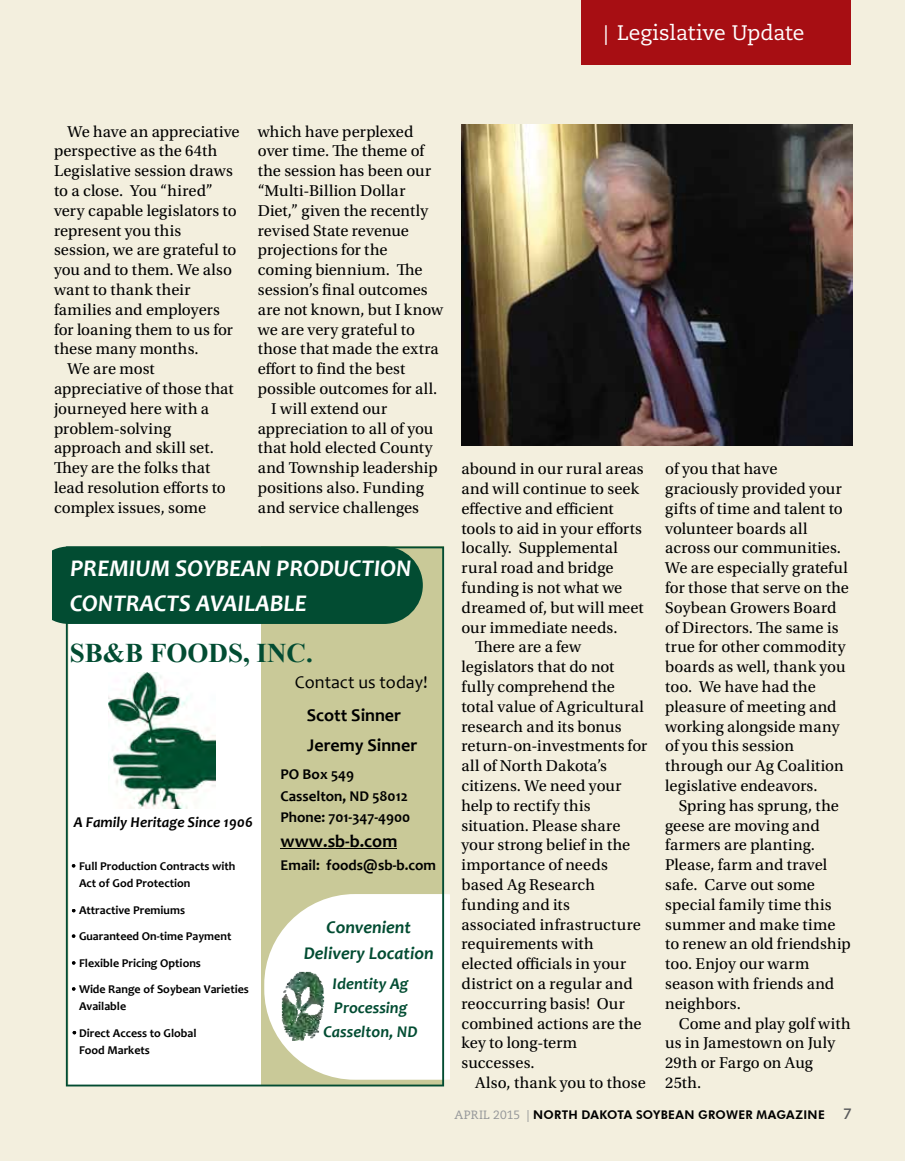
<style>
.page{position:relative;width:905px;height:1161px;background:#fff}
.page>*{position:absolute;margin:0;border:0;box-sizing:border-box;transform-origin:0 0}
.t1{font:700 27px "Times New Roman";color:#024c32}
.t2{font:italic 700 24px/34.8px "Candara";color:#fff}
.t3{font:21px "Caecilia LT Std";letter-spacing:-.01em;color:#fff}
.t4{font:700 18px/30.3px "Candara";color:#000}
.t5{font:italic 700 18px/26.2px "Candara";color:#024c32;text-align:center}
.t6{font:18px "Candara";color:#000}
.t7{font:16.5px/19.8px "Utopia Std";letter-spacing:.005em;color:#000}
.t8{font:16.5px "Utopia Std";letter-spacing:.025em;color:#000}
.t9{font:italic 700 16.5px/24px "Candara";color:#024c32;text-align:center}
.t10{font:700 15px/21.8px "Candara";color:#000}
.t11{font:italic 700 15px "Candara";color:#000}
.t12{font:700 12px/17.4px "Candara";color:#000}
.t13{font:800 12px "Futura BT";letter-spacing:.025em;color:#000}
.s1{font-family:"Utopia Std"}
.s2{font-family:"Caecilia LT Std";font-weight:400;color:#939598}
.s3{font-family:"Caecilia LT Std";font-weight:700;font-size:15px;color:#58595b}
</style>
<div class="page">
<div style="left:0;top:0;width:904px;height:1161px;background:#f3efde"></div>
<div style="left:581px;top:0;width:270px;height:64px;background:#a70e13"></div>
<svg style="left:52px;top:546px;width:14px;height:78px"></svg>
<svg style="left:444px;top:894px;width:5px;height:186px"></svg>
<svg style="left:66px;top:546px;width:378px;height:540px;background:#c5d1be"></svg>
<img style="left:108px;top:672px;width:108px;height:136px">
<img style="left:461px;top:124px;width:391px;height:322px">
<p class="t3" style="left:603px;top:20px;width:202px"><span class="s1">|</span> Legislative Update</p>
<p class="t7" style="left:68px;top:122px;width:174px">We have an appreciative</p>
<p class="t7" style="left:54px;top:141px;width:165px">perspective as the 64th</p>
<p class="t7" style="left:54px;top:161px;width:180px">Legislative session draws</p>
<p class="t7" style="left:54px;top:181px;width:160px">to a close. You “hired”</p>
<p class="t7" style="left:54px;top:201px;width:184px">very capable legislators to</p>
<p class="t7" style="left:54px;top:221px;width:129px">represent you this</p>
<p class="t7" style="left:54px;top:240px;width:184px">session, we are grateful to</p>
<p class="t7" style="left:54px;top:260px;width:179px">you and to them. We also</p>
<p class="t8" style="left:54px;top:281px;width:138px">want to thank their</p>
<p class="t7" style="left:54px;top:300px;width:167px">families and employers</p>
<p class="t7" style="left:54px;top:320px;width:180px">for loaning them to us for</p>
<p class="t7" style="left:54px;top:339px;width:146px">these many months.</p>
<p class="t7" style="left:68px;top:359px;width:89px">We are most</p>
<p class="t7" style="left:54px;top:379px;width:181px">appreciative of those that</p>
<p class="t7" style="left:54px;top:399px;width:157px">journeyed here with a</p>
<p class="t7" style="left:54px;top:419px;width:119px">problem-solving</p>
<p class="t7" style="left:54px;top:438px;width:161px">approach and skill set.</p>
<p class="t7" style="left:54px;top:458px;width:158px">They are the folks that</p>
<p class="t7" style="left:54px;top:478px;width:173px">lead resolution efforts to</p>
<p class="t7" style="left:54px;top:498px;width:154px">complex issues, some</p>
<p class="t7" style="left:258px;top:122px;width:157px">which have perplexed</p>
<p class="t7" style="left:258px;top:141px;width:168px">over time. The theme of</p>
<p class="t7" style="left:258px;top:161px;width:175px">the session has been our</p>
<p class="t7" style="left:258px;top:181px;width:149px">“Multi-Billion Dollar</p>
<p class="t7" style="left:258px;top:201px;width:172px">Diet,” given the recently</p>
<p class="t7" style="left:258px;top:221px;width:153px">revised State revenue</p>
<p class="t7" style="left:258px;top:240px;width:131px">projections for the</p>
<p class="t7" style="left:258px;top:260px;width:166px">coming biennium. The</p>
<p class="t7" style="left:258px;top:280px;width:171px">session’s final outcomes</p>
<p class="t7" style="left:258px;top:300px;width:187px">are not known, but I know</p>
<p class="t7" style="left:258px;top:320px;width:159px">we are very grateful to</p>
<p class="t7" style="left:258px;top:339px;width:182px">those that made the extra</p>
<p class="t7" style="left:258px;top:359px;width:149px">effort to find the best</p>
<p class="t7" style="left:258px;top:379px;width:181px">possible outcomes for all.</p>
<p class="t7" style="left:271px;top:399px;width:117px">I will extend our</p>
<p class="t7" style="left:258px;top:419px;width:177px">appreciation to all of you</p>
<p class="t7" style="left:258px;top:438px;width:176px">that hold elected County</p>
<p class="t7" style="left:258px;top:458px;width:181px">and Township leadership</p>
<p class="t7" style="left:258px;top:478px;width:168px">positions also. Funding</p>
<p class="t7" style="left:258px;top:498px;width:163px">and service challenges</p>
<h2 class="t2" style="left:70px;top:551px;width:343px">PREMIUM SOYBEAN PRODUCTION<br>CONTRACTS AVAILABLE</h2>
<h1 class="t1" style="left:70px;top:635px;width:245px">SB&amp;B FOODS, INC.</h1>
<p class="t11" style="left:74px;top:813px;width:181px">A Family Heritage Since 1906</p>
<p class="t12" style="left:79px;top:857px;width:158px">Full Production Contracts with<br>Act of God Protection</p>
<p class="t12" style="left:79px;top:901px;width:108px">Attractive Premiums</p>
<p class="t12" style="left:79px;top:927px;width:154px">Guaranteed On‐time Payment</p>
<p class="t12" style="left:79px;top:949px;width:171px;line-height:26.4px">Flexible Pricing Options<br>Wide Range of Soybean Varieties</p>
<p class="t12" style="left:79px;top:998px;width:49px">Available</p>
<p class="t12" style="left:79px;top:1024px;width:119px">Direct Access to Global<br>Food Markets</p>
<p class="t6" style="left:295px;top:670px;width:134px">Contact us today!</p>
<p class="t4" style="left:307px;top:699px;width:112px">Scott Sinner<br>Jeremy Sinner</p>
<p class="t10" style="left:280px;top:763px;width:131px">PO Box 549<br>Casselton, ND 58012<br>Phone: 701‐347‐4900</p>
<p class="t4" style="left:280px;top:826px;width:118px">www.sb‐b.com</p>
<p class="t10" style="left:280px;top:854px;width:157px">Email: foods@sb‐b.com</p>
<p class="t5" style="left:304px;top:913px;width:131px">Convenient<br>Delivery Location</p>
<p class="t9" style="left:323px;top:971px;width:96px">Identity Ag<br>Processing<br>Casselton, ND</p>
<p class="t7" style="left:461px;top:459px;width:184px">abound in our rural areas</p>
<p class="t7" style="left:461px;top:479px;width:179px">and will continue to seek</p>
<p class="t7" style="left:461px;top:499px;width:154px">effective and efficient</p>
<p class="t7" style="left:461px;top:519px;width:182px">tools to aid in your efforts</p>
<p class="t7" style="left:461px;top:538px;width:158px">locally. Supplemental</p>
<p class="t7" style="left:461px;top:558px;width:153px">rural road and bridge</p>
<p class="t7" style="left:461px;top:578px;width:162px">funding is not what we</p>
<p class="t7" style="left:461px;top:598px;width:184px">dreamed of, but will meet</p>
<p class="t7" style="left:461px;top:618px;width:158px">our immediate needs.</p>
<p class="t7" style="left:475px;top:637px;width:108px">There are a few</p>
<p class="t7" style="left:461px;top:657px;width:154px">legislators that do not</p>
<p class="t7" style="left:461px;top:677px;width:155px">fully comprehend the</p>
<p class="t7" style="left:461px;top:697px;width:184px">total value of Agricultural</p>
<p class="t7" style="left:461px;top:717px;width:161px">research and its bonus</p>
<p class="t7" style="left:461px;top:736px;width:187px">return-on-investments for</p>
<p class="t7" style="left:461px;top:756px;width:147px">all of North Dakota’s</p>
<p class="t7" style="left:461px;top:776px;width:161px">citizens. We need your</p>
<p class="t7" style="left:461px;top:796px;width:131px">help to rectify this</p>
<p class="t7" style="left:461px;top:816px;width:160px">situation. Please share</p>
<p class="t7" style="left:461px;top:835px;width:170px">your strong belief in the</p>
<p class="t7" style="left:461px;top:855px;width:148px">importance of needs</p>
<p class="t7" style="left:461px;top:875px;width:135px">based Ag Research</p>
<p class="t7" style="left:461px;top:895px;width:110px">funding and its</p>
<p class="t7" style="left:461px;top:915px;width:181px">associated infrastructure</p>
<p class="t7" style="left:461px;top:934px;width:134px">requirements with</p>
<p class="t7" style="left:461px;top:954px;width:166px">elected officials in your</p>
<p class="t8" style="left:461px;top:975px;width:173px">district on a regular and</p>
<p class="t7" style="left:461px;top:994px;width:165px">reoccurring basis! Our</p>
<p class="t7" style="left:461px;top:1014px;width:182px">combined actions are the</p>
<p class="t7" style="left:461px;top:1033px;width:117px">key to long-term</p>
<p class="t7" style="left:461px;top:1053px;width:75px">successes.</p>
<p class="t7" style="left:475px;top:1073px;width:172px">Also, thank you to those</p>
<p class="t7" style="left:665px;top:459px;width:185px">of you that have graciously provided your gifts of time and talent to volunteer boards all across our communities.<br>We are especially grateful for those that serve on the<br>Soybean Growers Board of Directors. The same is true for other commodity boards as well, thank you too. We have had the pleasure of meeting and working alongside many of you this session through our Ag Coalition legislative endeavors.</p>
<p class="t7" style="left:665px;top:796px;width:187px;text-indent:13px">Spring has sprung, the geese are moving and farmers are planting.<br>Please, farm and travel safe. Carve out some special family time this summer and make time to renew an old friendship too. Enjoy our warm season with friends and neighbors.</p>
<p class="t7" style="left:665px;top:1014px;width:187px;text-indent:13px">Come and play golf with us in Jamestown on July<br>29th or Fargo on Aug<br>25th.</p>
<p class="t13" style="left:454px;top:1108px;width:399px"><span class="s2">april 2015 |</span> NORTH DAKOTA SOYBEAN GROWER MAGAZINE <span class="s3">7</span></p>
</div>
